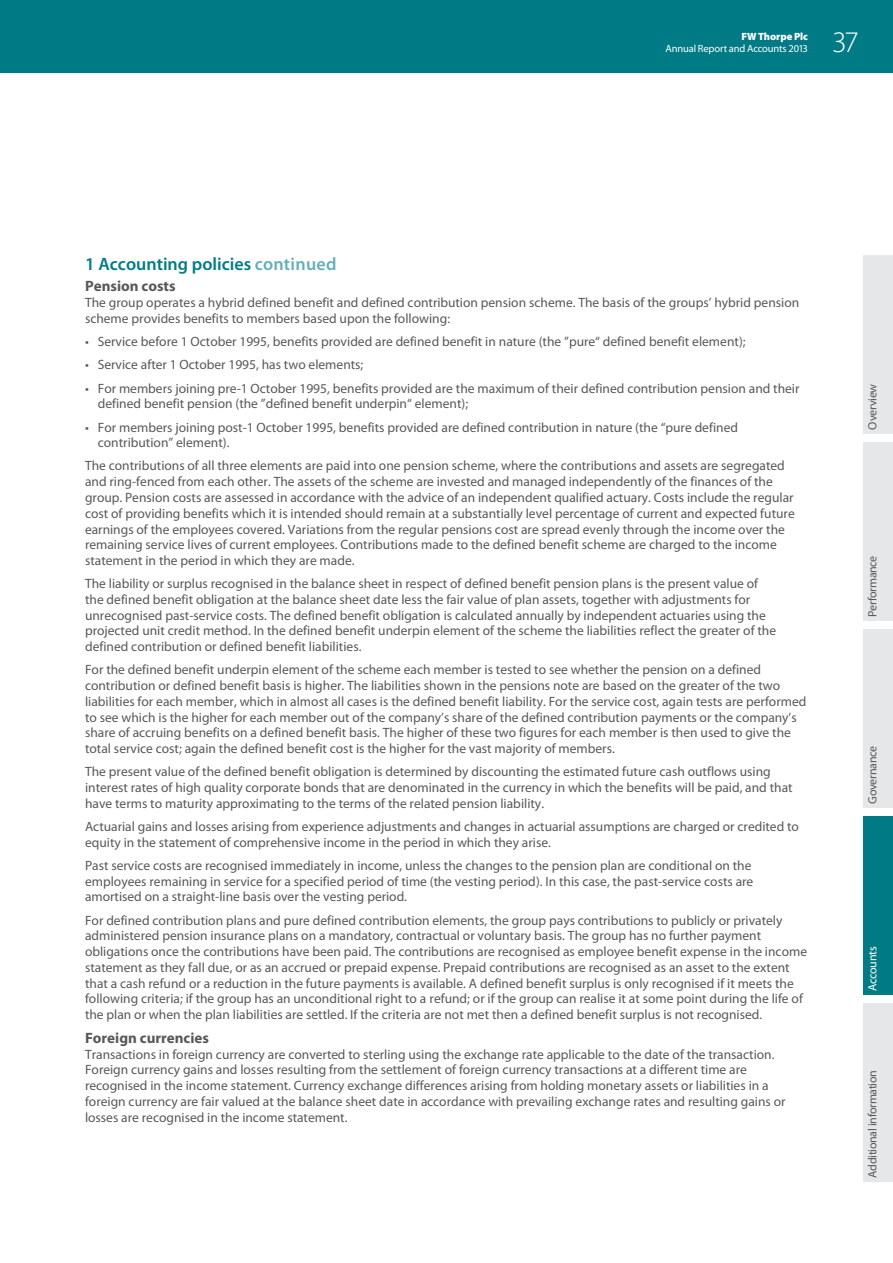
<style>
.page{position:relative;width:893px;height:1263px;background:#fff}
.page>*{position:absolute;margin:0;border:0;box-sizing:border-box;transform-origin:0 0}
.t1{font:300 30px "Myriad Pro";color:#fff}
.t2{font:600 18px "Myriad Pro";color:#007b85}
.t3{font:700 15px "Myriad Pro";color:#57585a}
.t4{font:13.5px/15.8px "Myriad Pro";color:#57585a}
.t5{font:12px "Myriad Pro";letter-spacing:-.025em;color:#57585a}
.t6{font:12px "Myriad Pro";letter-spacing:-.03em;color:#fff}
.t7{font:10.5px "Myriad Pro";letter-spacing:-.015em;color:#fff}
.t8{font:900 10.5px "Myriad Pro";letter-spacing:-.005em;color:#fff}
.s1{font-weight:600}
.s2{color:#64afb8}
</style>
<div class="page">
<div style="left:863px;top:255px;width:30px;height:179px;background:#e6e7e9"></div>
<div style="left:863px;top:442px;width:30px;height:179px;background:#e6e7e9"></div>
<div style="left:863px;top:629px;width:30px;height:179px;background:#e6e7e9"></div>
<div style="left:863px;top:816px;width:30px;height:179px;background:#007b85"></div>
<div style="left:863px;top:1003px;width:30px;height:179px;background:#e6e7e9"></div>
<div style="left:0;top:0;width:893px;height:72px;background:#007b85"></div>
<p class="t8" style="left:741px;top:29px;width:68px">FW Thorpe Plc</p>
<p class="t7" style="left:665px;top:42px;width:144px">Annual Report and Accounts 2013</p>
<h1 class="t1" style="left:828px;top:24px;width:32px"><span class="s1">3</span>3 7</h1>
<h2 class="t2" style="left:85px;top:253px;width:253px">1 Accounting policies <span class="s2">continued</span></h2>
<p class="t3" style="left:85px;top:277px;width:92px">Pension costs</p>
<p class="t4" style="left:85px;top:295px;width:716px">The group operates a hybrid defined benefit and defined contribution pension scheme. The basis of the groups’ hybrid pension scheme provides benefits to members based upon the following:</p>
<p class="t4" style="left:85px;top:334px;width:662px">• Service before 1 October 1995, benefits provided are defined benefit in nature (the ”pure“ defined benefit element);</p>
<p class="t4" style="left:85px;top:357px;width:280px">• Service after 1 October 1995, has two elements;</p>
<p class="t4" style="left:98px;top:380px;width:703px;text-indent:-13px">• For members joining pre-1 October 1995, benefits provided are the maximum of their defined contribution pension and their defined benefit pension (the ”defined benefit underpin“ element);</p>
<p class="t4" style="left:98px;top:419px;width:642px;text-indent:-13px">• For members joining post-1 October 1995, benefits provided are defined contribution in nature (the “pure defined contribution” element).</p>
<p class="t4" style="left:85px;top:458px;width:711px">The contributions of all three elements are paid into one pension scheme, where the contributions and assets are segregated and ring-fenced from each other. The assets of the scheme are invested and managed independently of the finances of the group. Pension costs are assessed in accordance with the advice of an independent qualified actuary. Costs include the regular cost of providing benefits which it is intended should remain at a substantially level percentage of current and expected future earnings of the employees covered. Variations from the regular pensions cost are spread evenly through the income over the remaining service lives of current employees. Contributions made to the defined benefit scheme are charged to the income statement in the period in which they are made.</p>
<p class="t4" style="left:85px;top:575px;width:693px">The liability or surplus recognised in the balance sheet in respect of defined benefit pension plans is the present value of the defined benefit obligation at the balance sheet date less the fair value of plan assets, together with adjustments for unrecognised past-service costs. The defined benefit obligation is calculated annually by independent actuaries using the projected unit credit method. In the defined benefit underpin element of the scheme the liabilities reflect the greater of the defined contribution or defined benefit liabilities.</p>
<p class="t4" style="left:85px;top:662px;width:723px">For the defined benefit underpin element of the scheme each member is tested to see whether the pension on a defined contribution or defined benefit basis is higher. The liabilities shown in the pensions note are based on the greater of the two liabilities for each member, which in almost all cases is the defined benefit liability. For the service cost, again tests are performed to see which is the higher for each member out of the company’s share of the defined contribution payments or the company’s share of accruing benefits on a defined benefit basis. The higher of these two figures for each member is then used to give the total service cost; again the defined benefit cost is the higher for the vast majority of members.</p>
<p class="t4" style="left:85px;top:764px;width:709px">The present value of the defined benefit obligation is determined by discounting the estimated future cash outflows using interest rates of high quality corporate bonds that are denominated in the currency in which the benefits will be paid, and that have terms to maturity approximating to the terms of the related pension liability.</p>
<p class="t4" style="left:85px;top:818px;width:715px">Actuarial gains and losses arising from experience adjustments and changes in actuarial assumptions are charged or credited to equity in the statement of comprehensive income in the period in which they arise.</p>
<p class="t4" style="left:85px;top:857px;width:670px">Past service costs are recognised immediately in income, unless the changes to the pension plan are conditional on the employees remaining in service for a specified period of time (the vesting period). In this case, the past-service costs are amortised on a straight-line basis over the vesting period.</p>
<p class="t4" style="left:85px;top:912px;width:724px">For defined contribution plans and pure defined contribution elements, the group pays contributions to publicly or privately administered pension insurance plans on a mandatory, contractual or voluntary basis. The group has no further payment obligations once the contributions have been paid. The contributions are recognised as employee benefit expense in the income statement as they fall due, or as an accrued or prepaid expense. Prepaid contributions are recognised as an asset to the extent that a cash refund or a reduction in the future payments is available. A defined benefit surplus is only recognised if it meets the following criteria; if the group has an unconditional right to a refund; or if the group can realise it at some point during the life of the plan or when the plan liabilities are settled. If the criteria are not met then a defined benefit surplus is not recognised.</p>
<p class="t3" style="left:85px;top:1028px;width:125px">Foreign currencies</p>
<p class="t4" style="left:85px;top:1046px;width:702px">Transactions in foreign currency are converted to sterling using the exchange rate applicable to the date of the transaction.<br>Foreign currency gains and losses resulting from the settlement of foreign currency transactions at a different time are recognised in the income statement. Currency exchange differences arising from holding monetary assets or liabilities in a foreign currency are fair valued at the balance sheet date in accordance with prevailing exchange rates and resulting gains or losses are recognised in the income statement.</p>
<p class="t5" style="left:865px;top:429px;width:47px;rotate:-90deg">Overview</p>
<p class="t5" style="left:865px;top:617px;width:63px;rotate:-90deg">Performance</p>
<p class="t5" style="left:865px;top:804px;width:59px;rotate:-90deg">Governance</p>
<p class="t6" style="left:865px;top:991px;width:46px;rotate:-90deg">Accounts</p>
<p class="t5" style="left:865px;top:1178px;width:109px;rotate:-90deg">Additional information</p>
</div>
